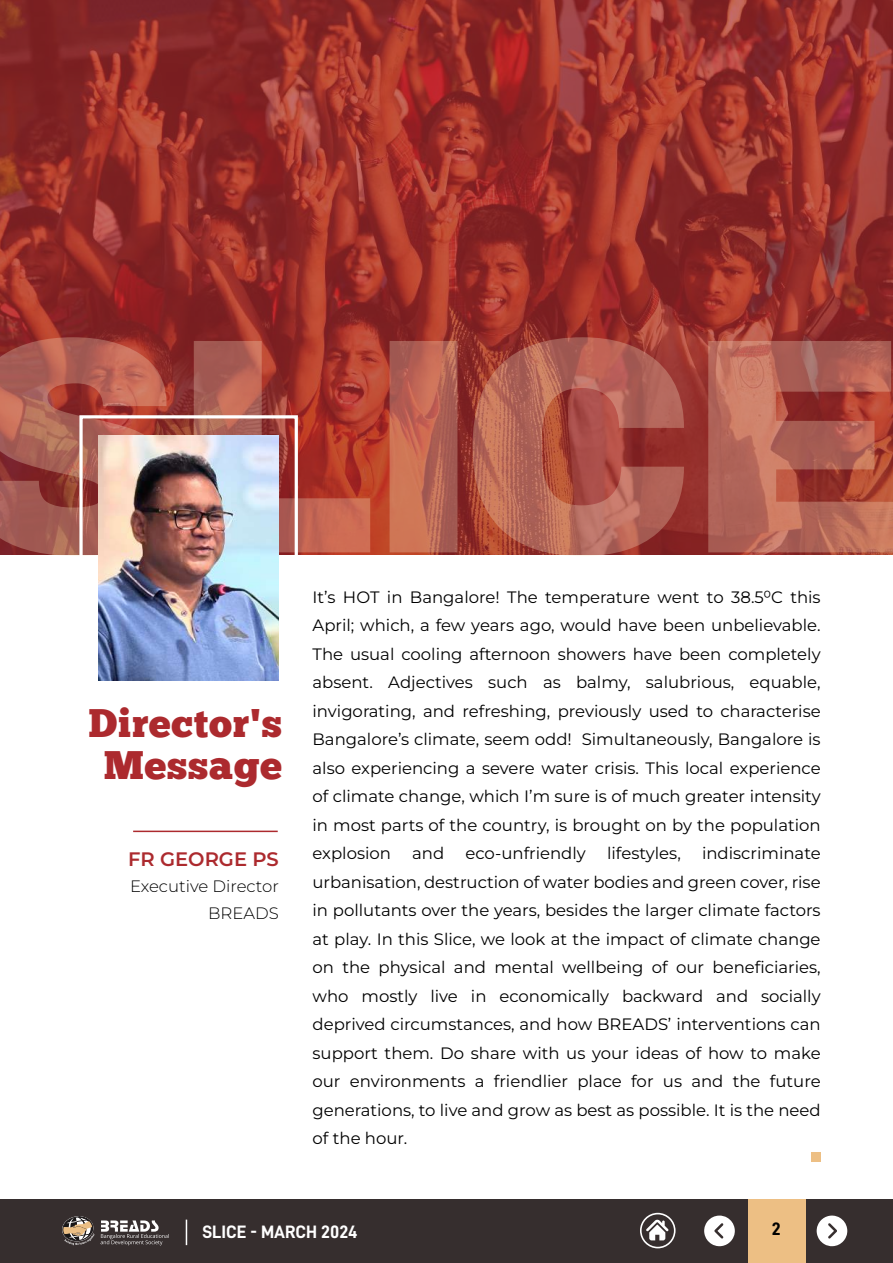
<style>
.page{position:relative;width:893px;height:1263px;background:#fff}
.page>*{position:absolute;margin:0;border:0;box-sizing:border-box;transform-origin:0 0}
.t1{font:39.9px/41.4px "Chunk Five";letter-spacing:.02em;color:#ac2a2e;text-align:center}
.t2{font:600 19.5px "Montserrat";color:#ac2a2e}
.t3{font:18px "D DIN Bold";color:#fff}
.t4{font:18px "D DIN Bold";color:#000}
.t5{font:16.5px/28.5px "Montserrat";color:#000;text-align:justify}
.t6{font:300 16.5px/26.1px "Montserrat";color:#000;text-align:right}
</style>
<div class="page">
<svg style="left:0;top:0;width:893px;height:337px;background:#982f2a"></svg>
<svg style="left:0;top:337px;width:893px;height:219px;background:#ae5549"></svg>
<div style="left:79px;top:415px;width:219px;height:152px;border:3px solid #fff"></div>
<hr style="left:133px;top:831px;width:145px;height:1px;background:#ac2a2e">
<div style="left:811px;top:1152px;width:10px;height:9px;background:#edbf84"></div>
<img style="left:99px;top:435px;width:179px;height:245px">
<div style="left:0;top:1199px;width:893px;height:64px;background:#362e2e"></div>
<div style="left:748px;top:1199px;width:58px;height:64px;background:#edbf84"></div>
<svg style="left:101px;top:1220px;width:68px;height:25px"></svg>
<svg style="left:62px;top:1216px;width:33px;height:29px"></svg>
<svg style="left:186px;top:1219px;width:1px;height:26px"></svg>
<svg style="left:646px;top:1219px;width:23px;height:21px"></svg>
<div style="left:640px;top:1213px;width:36px;height:35px;border:2px solid #fff;border-radius:50%"></div>
<svg style="left:817px;top:1215px;width:30px;height:31px"></svg>
<svg style="left:704px;top:1215px;width:31px;height:31px"></svg>
<h1 class="t1" style="left:89px;top:705px;width:195px">Director's<br>Message</h1>
<p class="t2" style="left:128px;top:845px;width:152px">FR GEORGE PS</p>
<p class="t6" style="left:130px;top:873px;width:150px">Executive Director<br>BREADS</p>
<p class="t5" style="left:313px;top:582px;width:510px">It’s HOT in Bangalore! The temperature went to 38.5⁰C this April; which, a few years ago, would have been unbelievable.<br>The usual cooling afternoon showers have been completely absent. Adjectives such as balmy, salubrious, equable, invigorating, and refreshing, previously used to characterise Bangalore’s climate, seem odd! Simultaneously, Bangalore is also experiencing a severe water crisis. This local experience of climate change, which I’m sure is of much greater intensity in most parts of the country, is brought on by the population explosion</p>
<p class="t5" style="left:412px;top:839px;width:34px">and</p>
<p class="t5" style="left:465px;top:839px;width:122px">eco-unfriendly</p>
<p class="t5" style="left:607px;top:839px;width:75px">lifestyles,</p>
<p class="t5" style="left:313px;top:839px;width:510px;text-indent:389px">indiscriminate urbanisation, destruction of water bodies and green cover, rise in pollutants over the years, besides the larger climate factors at play. In this Slice, we look at the impact of climate change on the physical and mental wellbeing of our beneficiaries, who mostly live in economically backward and socially deprived circumstances, and how BREADS’ interventions can support them. Do share with us your ideas of how to make our environments a friendlier place for us and the future generations, to live and grow as best as possible. It is the need of the hour.</p>
<p class="t3" style="left:202px;top:1221px;width:157px">SLICE - MARCH 2024</p>
<p class="t4" style="left:772px;top:1219px;width:10px">2</p>
</div>
